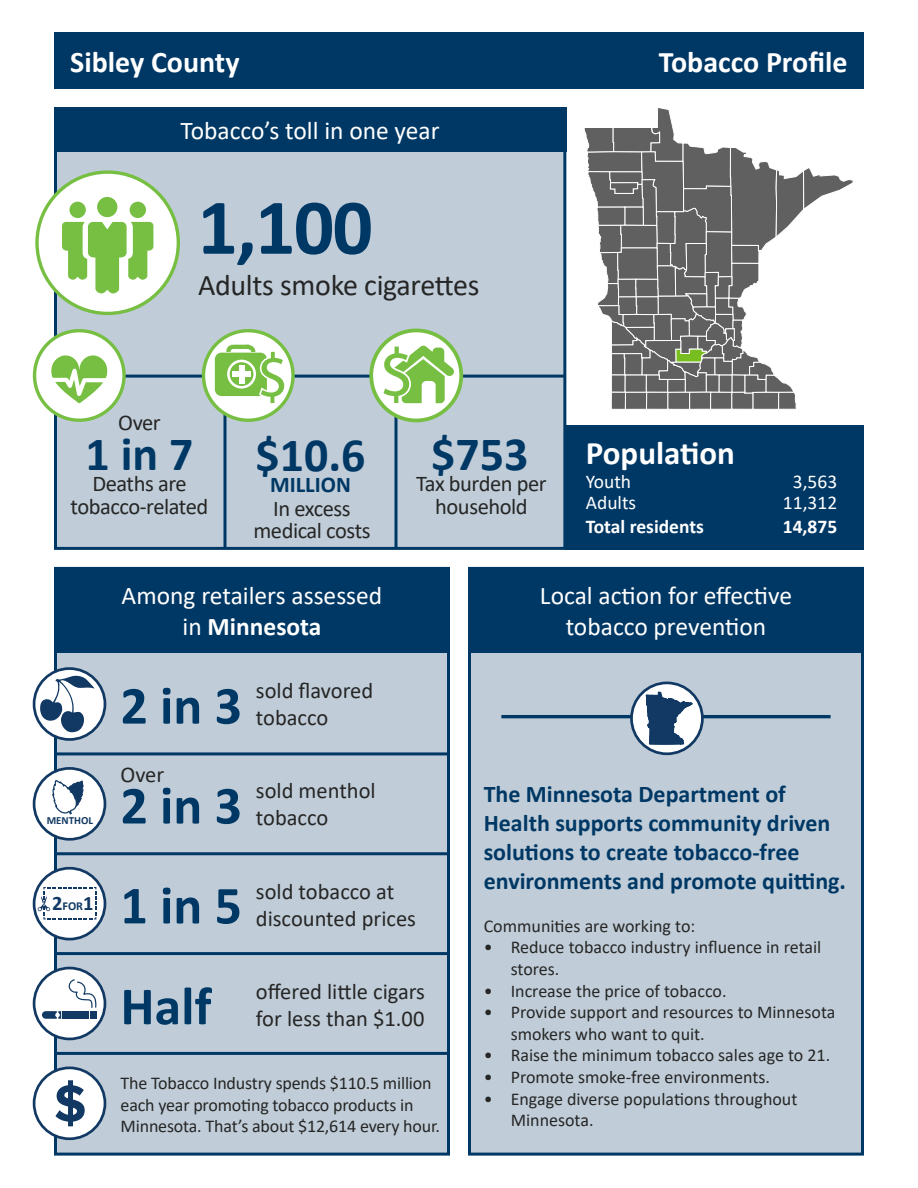
<style>
.page{position:relative;width:918px;height:1188px;background:#fff}
.page>*{position:absolute;margin:0;border:0;box-sizing:border-box;transform-origin:0 0}
.big_adult_smokers{font:700 79.5px "Calibri";color:#003865}
.t1{font:68.7px "Myriad Pro";color:#77bf42}
.t2{font:62.25px "Myriad Pro";color:#77bf42}
.big_numbers{font:700 54px "Calibri";color:#003865}
.big_toll_numbers{font:700 48px "Calibri";color:#003865}
.heading_1{font:700 33px "Calibri";color:#fff}
.adult_smokers_text{font:30px "Calibri";letter-spacing:-.01em;color:#262626}
.title_right__H1{font:700 30px "Calibri";color:#fff}
.title_left__H1{font:700 30px "Calibri";color:#fff}
.heading_1_front{font:25.5px/30.6px "Calibri";color:#fff;text-align:center}
.text{font:700 24px/28.8px "Calibri";color:#003865}
.text-2{font:22.5px/27px "Calibri";color:#262626}
.toll_text{font:22.5px/22.5px "Calibri";letter-spacing:-.02em;color:#262626;text-align:center}
.label{font:700 22.5px "Calibri";color:#003865}
.pop_text{font:19.5px "Calibri";color:#fff}
.text-3{font:700 19.5px "Calibri";color:#fff}
.industry_spending{font:18px/21.6px "Calibri";color:#262626}
.text-4{font:18px "Calibri";color:#262626}
.t3{font:700 12.15px "Calibri";color:#123963}
.t4{font:700 10.95px "Calibri";color:#123963}
.s1{font-size:20.55px}
.s2{font-weight:700}
</style>
<div class="page">
<svg style="left:584px;top:108px;width:269px;height:302px"></svg>
<div style="left:566px;top:425px;width:298px;height:125px;background:#003865"></div>
<div style="left:56px;top:568px;width:392px;height:586px;background:#c0cdd8"></div>
<div style="left:34px;top:1068px;width:71px;height:71px;background:#fff;border-radius:50%"></div>
<div style="left:33px;top:1067px;width:73px;height:73px;border:3px solid #123963;border-radius:50%"></div>
<svg style="left:55px;top:1080px;width:30px;height:46px"></svg>
<hr style="left:54px;top:1052px;width:396px;height:3px;background:#003865">
<div style="left:34px;top:968px;width:71px;height:71px;background:#fff;border-radius:50%"></div>
<div style="left:33px;top:967px;width:73px;height:73px;border:3px solid #123963;border-radius:50%"></div>
<div style="left:63px;top:1011px;width:26px;height:8px;background:#123963"></div>
<svg style="left:42px;top:1011px;width:19px;height:8px"></svg>
<svg style="left:68px;top:978px;width:29px;height:30px"></svg>
<div style="left:90px;top:1011px;width:7px;height:8px;background:#123963"></div>
<hr style="left:54px;top:952px;width:396px;height:3px;background:#003865">
<svg style="left:34px;top:868px;width:71px;height:71px;fill:#fff"></svg>
<div style="left:33px;top:867px;width:73px;height:73px;border:3px solid #123963;border-radius:50%"></div>
<svg style="left:38px;top:887px;width:58px;height:32px"></svg>
<hr style="left:54px;top:852px;width:396px;height:3px;background:#003865">
<div style="left:34px;top:768px;width:71px;height:71px;background:#fff;border-radius:50%"></div>
<div style="left:33px;top:767px;width:73px;height:74px;border:3px solid #123963;border-radius:50%"></div>
<svg style="left:52px;top:781px;width:32px;height:34px"></svg>
<svg style="left:34px;top:669px;width:71px;height:70px"></svg>
<div style="left:33px;top:667px;width:73px;height:74px;border:3px solid #123963;border-radius:50%"></div>
<svg style="left:40px;top:676px;width:55px;height:57px"></svg>
<hr style="left:54px;top:752px;width:396px;height:3px;background:#003865">
<div style="left:54px;top:567px;width:396px;height:86px;background:#003865"></div>
<div style="left:56px;top:109px;width:509px;height:439px;background:#c0cdd8"></div>
<hr style="left:223px;top:375px;width:3px;height:173px;background:#003865">
<hr style="left:54px;top:375px;width:512px;height:3px;background:#003865">
<svg style="left:203px;top:331px;width:90px;height:89px;fill:#fff"></svg>
<div style="left:202px;top:329px;width:93px;height:93px;border:3px solid #77bf42;border-radius:50%"></div>
<div style="left:215px;top:353px;width:52px;height:43px;background:#77bf42;border-radius:7px"></div>
<svg style="left:224px;top:342px;width:63px;height:64px"></svg>
<div style="left:35px;top:331px;width:89px;height:89px;background:#fff;border-radius:50%"></div>
<div style="left:33px;top:329px;width:93px;height:93px;border:3px solid #77bf42;border-radius:50%"></div>
<svg style="left:51px;top:355px;width:56px;height:49px"></svg>
<div style="left:54px;top:107px;width:512px;height:45px;background:#003865"></div>
<svg style="left:35px;top:170px;width:145px;height:145px;fill:#fff"></svg>
<div style="left:97px;top:197px;width:20px;height:20px;background:#77bf42;border-radius:50%"></div>
<div style="left:130px;top:202px;width:16px;height:16px;background:#77bf42;border-radius:50%"></div>
<div style="left:69px;top:202px;width:17px;height:16px;background:#77bf42;border-radius:50%"></div>
<svg style="left:62px;top:222px;width:92px;height:71px"></svg>
<div style="left:566px;top:32px;width:298px;height:57px;background:#003865"></div>
<div style="left:54px;top:32px;width:512px;height:57px;background:#003865"></div>
<hr style="left:395px;top:378px;width:3px;height:170px;background:#003865">
<svg style="left:371px;top:330px;width:90px;height:90px"></svg>
<div style="left:369px;top:329px;width:94px;height:93px;border:4px solid #77bf42;border-radius:50%"></div>
<svg style="left:379px;top:343px;width:75px;height:63px"></svg>
<div style="left:470px;top:568px;width:392px;height:586px;background:#c0cdd8"></div>
<div style="left:468px;top:567px;width:396px;height:589px;border:3px solid #003865"></div>
<hr style="left:501px;top:715px;width:330px;height:3px;background:#003865">
<svg style="left:631px;top:683px;width:71px;height:71px"></svg>
<div style="left:630px;top:682px;width:74px;height:73px;border:3px solid #123963;border-radius:50%"></div>
<div style="left:631px;top:682px;width:72px;height:72px;border:1px solid #123963;border-radius:50%"></div>
<svg style="left:646px;top:689px;width:47px;height:57px"></svg>
<div style="left:468px;top:567px;width:396px;height:86px;background:#003865"></div>
<h1 class="title_left__H1" style="left:70px;top:41px;width:171px">Sibley County</h1>
<h1 class="title_right__H1" style="left:659px;top:41px;width:190px">Tobacco Profile</h1>
<h1 class="heading_1_front" style="left:181px;top:115px;width:261px">Tobacco’s toll in one year</h1>
<p class="big_adult_smokers" style="left:198px;top:171px;width:177px">1,100</p>
<p class="adult_smokers_text" style="left:198px;top:264px;width:283px">Adults smoke cigarettes</p>
<p class="toll_text" style="left:118px;top:410px;width:44px">Over</p>
<p class="t2" style="left:257px;top:338px;width:33px">$</p>
<p class="t1" style="left:379px;top:332px;width:37px">$</p>
<p class="big_toll_numbers" style="left:86px;top:420px;width:109px">1 in 7</p>
<p class="big_toll_numbers" style="left:431px;top:420px;width:99px">$753</p>
<p class="big_toll_numbers" style="left:255px;top:421px;width:112px">$10.6</p>
<p class="label" style="left:270px;top:469px;width:82px">MILLION</p>
<p class="toll_text" style="left:71px;top:472px;width:139px">Deaths are tobacco-related</p>
<p class="toll_text" style="left:416px;top:472px;width:132px">Tax burden per household</p>
<p class="toll_text" style="left:253px;top:496px;width:119px">In excess medical costs</p>
<h1 class="heading_1" style="left:586px;top:430px;width:151px">Population</h1>
<p class="pop_text" style="left:586px;top:468px;width:47px">Youth</p>
<p class="pop_text" style="left:793px;top:468px;width:46px">3,563</p>
<p class="pop_text" style="left:586px;top:489px;width:52px">Adults</p>
<p class="pop_text" style="left:783px;top:489px;width:56px">11,312</p>
<p class="text-3" style="left:586px;top:513px;width:120px">Total residents</p>
<p class="text-3" style="left:783px;top:513px;width:56px">14,875</p>
<p class="t4" style="left:47px;top:813px;width:48px">MENTHOL</p>
<p class="t3" style="left:52px;top:898px;width:43px"><span class="s1">2</span>FOR<span class="s1">1</span></p>
<h1 class="heading_1_front" style="left:122px;top:580px;width:262px">Among retailers assessed in <span class="s2">Minnesota</span></h1>
<p class="big_numbers" style="left:120px;top:667px;width:123px">2 in 3</p>
<p class="text-2" style="left:256px;top:677px;width:119px">sold flavored tobacco</p>
<p class="text-2" style="left:120px;top:761px;width:45px">Over</p>
<p class="big_numbers" style="left:120px;top:767px;width:123px">2 in 3</p>
<p class="text-2" style="left:256px;top:777px;width:121px">sold menthol</p>
<p class="text-2" style="left:256px;top:804px;width:74px">tobacco</p>
<p class="big_numbers" style="left:120px;top:867px;width:123px">1 in 5</p>
<p class="text-2" style="left:256px;top:877px;width:140px">sold tobacco at</p>
<p class="text-2" style="left:256px;top:904px;width:162px">discounted prices</p>
<p class="big_numbers" style="left:120px;top:968px;width:93px">Half</p>
<p class="text-2" style="left:256px;top:977px;width:171px">offered little cigars</p>
<p class="text-2" style="left:256px;top:1004px;width:170px">for less than $1.00</p>
<p class="industry_spending" style="left:121px;top:1072px;width:321px">The Tobacco Industry spends $110.5 million each year promoting tobacco products in<br>Minnesota. That’s about $12,614 every hour.</p>
<h1 class="heading_1_front" style="left:540px;top:580px;width:254px">Local action for effective tobacco prevention</h1>
<p class="text" style="left:484px;top:780px;width:364px">The Minnesota Department of Health supports community driven solutions to create tobacco-free environments and promote quitting.</p>
<p class="text-4" style="left:484px;top:913px;width:213px">Communities are working to:</p>
<p class="industry_spending" style="left:511px;top:936px;width:312px;text-indent:-27px">• Reduce tobacco industry influence in retail stores.</p>
<p class="industry_spending" style="left:484px;top:979px;width:244px">• Increase the price of tobacco.</p>
<p class="industry_spending" style="left:511px;top:1001px;width:326px;text-indent:-27px">• Provide support and resources to Minnesota smokers who want to quit.</p>
<p class="industry_spending" style="left:484px;top:1044px;width:348px">• Raise the minimum tobacco sales age to 21.</p>
<p class="industry_spending" style="left:484px;top:1066px;width:288px">• Promote smoke-free environments.</p>
<p class="industry_spending" style="left:511px;top:1087px;width:288px;text-indent:-27px">• Engage diverse populations throughout<br>Minnesota.</p>
</div>
